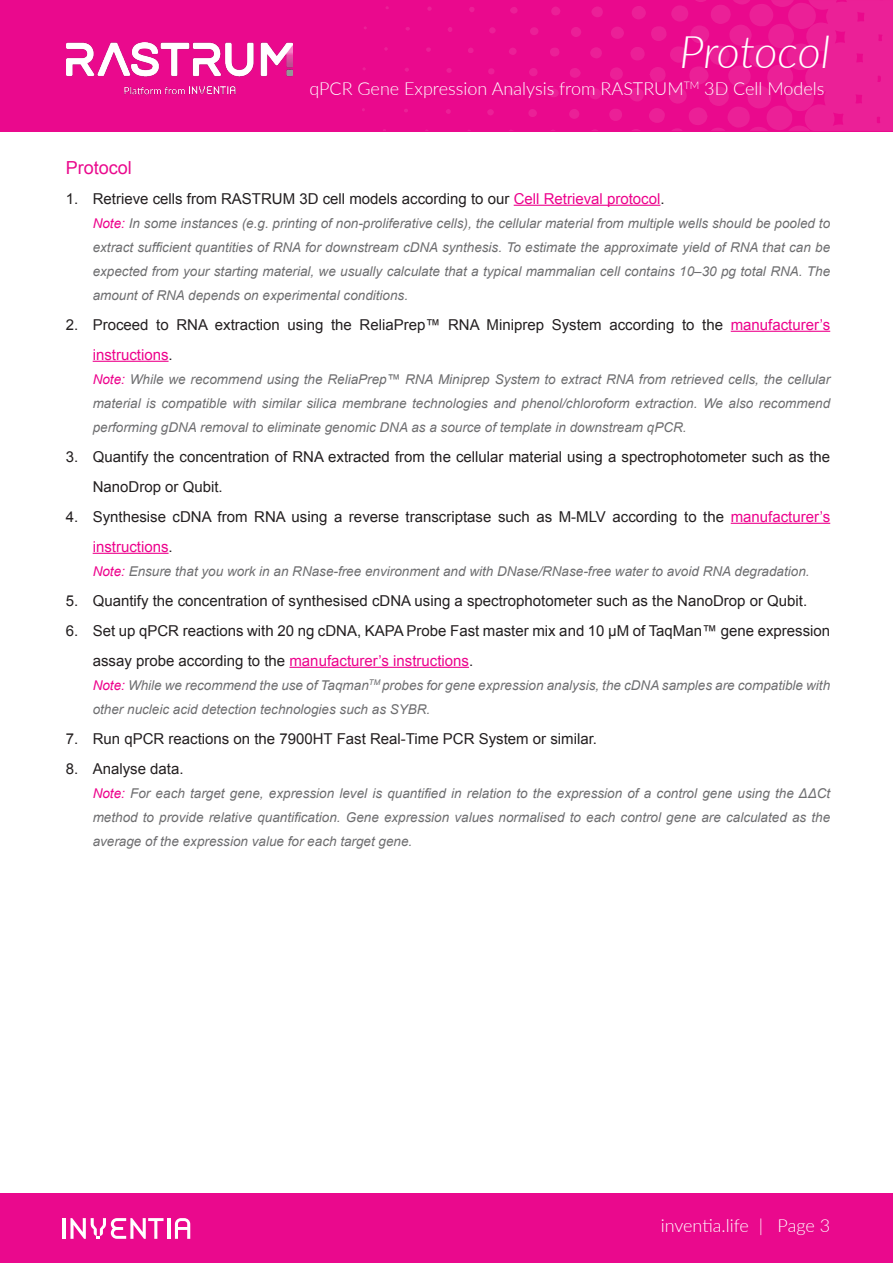
<style>
.page{position:relative;width:893px;height:1263px;background:#fff}
.page>*{position:absolute;margin:0;border:0;box-sizing:border-box;transform-origin:0 0}
.t1{font:italic 300 45px "Lato";letter-spacing:-.01em;color:#fff}
.t2{font:300 18px "Lato";color:#fff}
.t3{font:18px "Arial";color:#ea098d}
.t4{font:15px/30px "Arial";color:#231f20}
.t5{font:italic 13.5px/24px "Arial";color:#6e6e70;text-align:justify}
.s1{color:#ed028c}
</style>
<div class="page">
<div style="left:0;top:0;width:893px;height:131px;background:#ea098d"></div>
<svg style="left:589px;top:88px;width:12px;height:11px"></svg>
<svg style="left:590px;top:47px;width:12px;height:11px"></svg>
<div style="left:591px;top:7px;width:12px;height:10px;background:#eb2097;border-radius:5px"></div>
<svg style="left:570px;top:68px;width:11px;height:10px"></svg>
<svg style="left:571px;top:27px;width:10px;height:10px"></svg>
<svg style="left:569px;top:109px;width:10px;height:10px"></svg>
<svg style="left:550px;top:48px;width:9px;height:9px"></svg>
<svg style="left:549px;top:89px;width:10px;height:8px"></svg>
<svg style="left:551px;top:7px;width:9px;height:8px"></svg>
<svg style="left:529px;top:68px;width:9px;height:8px"></svg>
<svg style="left:530px;top:27px;width:9px;height:8px"></svg>
<svg style="left:528px;top:109px;width:9px;height:8px"></svg>
<svg style="left:508px;top:89px;width:8px;height:7px"></svg>
<svg style="left:509px;top:48px;width:8px;height:7px"></svg>
<svg style="left:510px;top:7px;width:8px;height:7px"></svg>
<svg style="left:488px;top:68px;width:6px;height:6px"></svg>
<svg style="left:487px;top:109px;width:7px;height:6px"></svg>
<svg style="left:489px;top:27px;width:7px;height:7px"></svg>
<svg style="left:467px;top:89px;width:6px;height:5px"></svg>
<svg style="left:468px;top:48px;width:6px;height:5px"></svg>
<svg style="left:469px;top:7px;width:6px;height:5px"></svg>
<svg style="left:446px;top:68px;width:6px;height:5px"></svg>
<svg style="left:448px;top:27px;width:4px;height:5px"></svg>
<svg style="left:446px;top:109px;width:5px;height:5px"></svg>
<svg style="left:426px;top:47px;width:5px;height:5px"></svg>
<svg style="left:425px;top:88px;width:5px;height:5px"></svg>
<svg style="left:427px;top:7px;width:5px;height:4px"></svg>
<svg style="left:405px;top:68px;width:4px;height:4px"></svg>
<svg style="left:406px;top:27px;width:4px;height:4px"></svg>
<svg style="left:404px;top:109px;width:4px;height:3px"></svg>
<svg style="left:384px;top:47px;width:4px;height:4px"></svg>
<svg style="left:609px;top:0;width:284px;height:131px"></svg>
<hr style="left:514px;top:205px;width:146px;height:1px;background:#ed028c">
<hr style="left:731px;top:331px;width:99px;height:1px;background:#ed028c">
<hr style="left:93px;top:361px;width:76px;height:1px;background:#ed028c">
<hr style="left:731px;top:523px;width:99px;height:1px;background:#ed028c">
<hr style="left:93px;top:553px;width:76px;height:1px;background:#ed028c">
<hr style="left:289px;top:667px;width:180px;height:1px;background:#ed028c">
<img style="left:67px;top:43px;width:225px;height:52px">
<div style="left:0;top:1194px;width:893px;height:69px;background:#ea098d"></div>
<hr style="left:168px;top:1218px;width:3px;height:21px;background:#fff">
<hr style="left:63px;top:1218px;width:3px;height:21px;background:#fff">
<svg style="left:175px;top:1218px;width:15px;height:21px"></svg>
<svg style="left:70px;top:1218px;width:94px;height:21px"></svg>
<p class="t1" style="left:679px;top:21px;width:152px">Protocol</p>
<p class="t2" style="left:309px;top:76px;width:517px">qPCR Gene Expression Analysis from RASTRUM<sup>TM</sup> 3D Cell Models</p>
<p class="t3" style="left:66px;top:156px;width:68px">Protocol</p>
<p class="t4" style="left:66px;top:184px;width:600px">1. Retrieve cells from RASTRUM 3D cell models according to our <span class="s1">Cell Retrieval protocol</span>.</p>
<p class="t5" style="left:93px;top:211px;width:739px"><span class="s1">Note:</span> In some instances (e.g. printing of non-proliferative cells), the cellular material from multiple wells should be pooled to extract sufficient quantities of RNA for downstream cDNA synthesis. To estimate the approximate yield of RNA that can be expected from your starting material, we usually calculate that a typical mammalian cell contains 10–30 pg total RNA. The amount of RNA depends on experimental conditions.</p>
<p class="t4" style="left:93px;top:310px;width:739px;text-indent:-27px">2. Proceed to RNA extraction using the ReliaPrep™ RNA Miniprep System according to the <span class="s1">manufacturer’s instructions</span>.</p>
<p class="t5" style="left:93px;top:367px;width:739px"><span class="s1">Note:</span> While we recommend using the ReliaPrep™ RNA Miniprep System to extract RNA from retrieved cells, the cellular material is compatible with similar silica membrane technologies and phenol/chloroform extraction. We also recommend performing gDNA removal to eliminate genomic DNA as a source of template in downstream qPCR.</p>
<p class="t4" style="left:93px;top:442px;width:739px;text-indent:-27px">3. Quantify the concentration of RNA extracted from the cellular material using a spectrophotometer such as the<br>NanoDrop or Qubit.</p>
<p class="t4" style="left:93px;top:502px;width:739px;text-indent:-27px">4. Synthesise cDNA from RNA using a reverse transcriptase such as M-MLV according to the <span class="s1">manufacturer’s instructions</span>.</p>
<p class="t5" style="left:93px;top:559px;width:718px"><span class="s1">Note:</span> Ensure that you work in an RNase-free environment and with DNase/RNase-free water to avoid RNA degradation.</p>
<p class="t4" style="left:66px;top:586px;width:743px">5. Quantify the concentration of synthesised cDNA using a spectrophotometer such as the NanoDrop or Qubit.</p>
<p class="t4" style="left:93px;top:616px;width:739px;text-indent:-27px">6. Set up qPCR reactions with 20 ng cDNA, KAPA Probe Fast master mix and 10 µM of TaqMan™ gene expression assay probe according to the <span class="s1">manufacturer’s instructions</span>.</p>
<p class="t5" style="left:93px;top:673px;width:739px"><span class="s1">Note:</span> While we recommend the use of Taqman<sup>TM</sup> probes for gene expression analysis, the cDNA samples are compatible with other nucleic acid detection technologies such as SYBR.</p>
<p class="t4" style="left:66px;top:724px;width:533px">7. Run qPCR reactions on the 7900HT Fast Real-Time PCR System or similar.</p>
<p class="t4" style="left:66px;top:754px;width:119px">8. Analyse data.</p>
<p class="t5" style="left:93px;top:781px;width:739px"><span class="s1">Note:</span> For each target gene, expression level is quantified in relation to the expression of a control gene using the ΔΔCt method to provide relative quantification. Gene expression values normalised to each control gene are calculated as the average of the expression value for each target gene.</p>
<p class="t2" style="left:661px;top:1213px;width:171px">inventia.life | Page 3</p>
</div>
